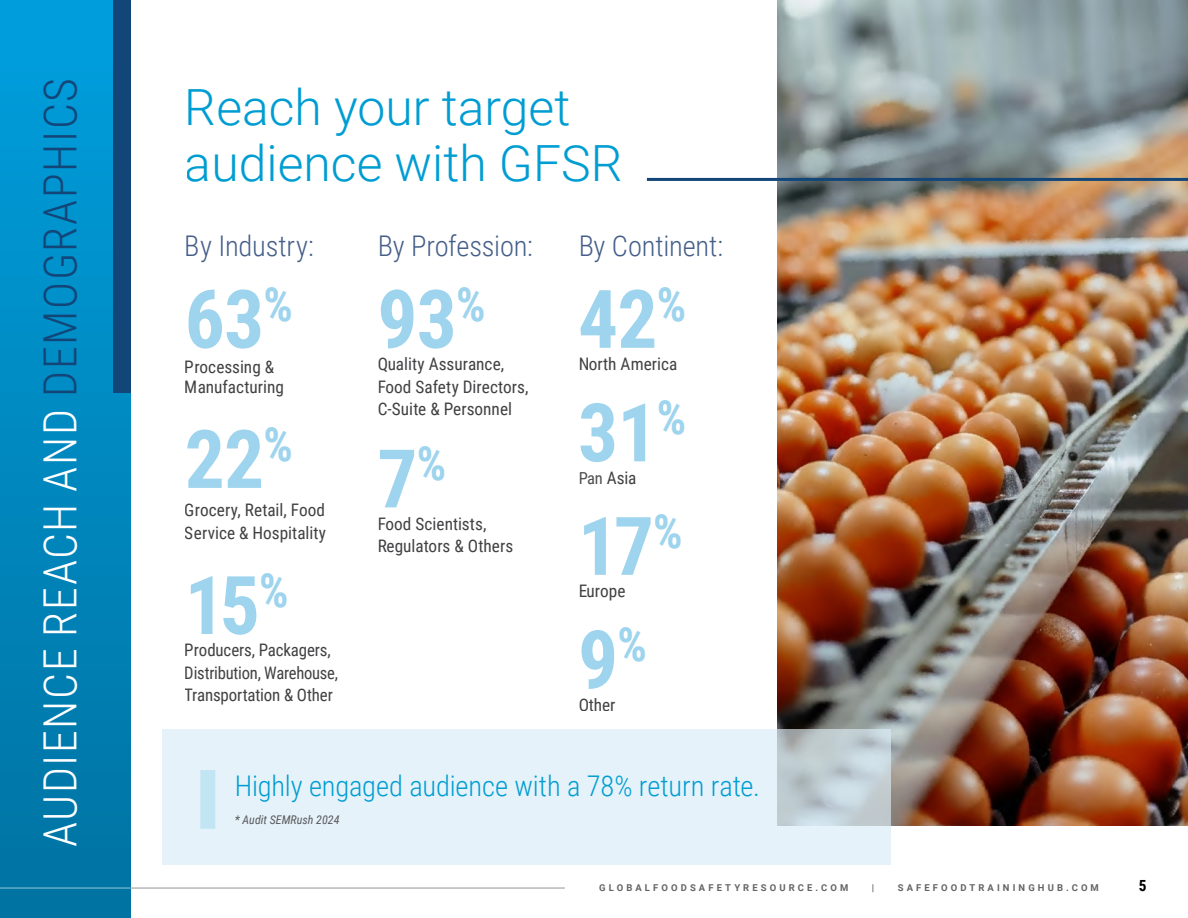
<style>
.page{position:relative;width:1188px;height:918px;background:#fff}
.page>*{position:absolute;margin:0;border:0;box-sizing:border-box;transform-origin:0 0}
.t1{font:700 81px "Roboto Condensed";letter-spacing:-.01em;color:#9ed4ed}
.t2{font:300 49.95px/55.7px "Roboto";color:#009dd2}
.t3{font:300 45.75px "Roboto Condensed";letter-spacing:.035em;color:#fff}
.t4{font:300 28.5px "Roboto Condensed";letter-spacing:-.005em;color:#009dd2}
.t5{font:300 28.5px "Roboto Condensed";letter-spacing:-.005em;color:#455e89}
.t6{font:17.25px/22.5px "Roboto Condensed";color:#414042}
.t7{font:700 15.3px "Roboto Condensed";color:#000}
.t8{font:italic 12px "Roboto Condensed";color:#58595b}
.t9{font:700 9.45px "Roboto";letter-spacing:.33em;color:#636466}
.s1{color:#134678}
.s2{font-size:16.5px;color:#4d4d4f}
</style>
<div class="page">
<img style="left:778px;top:0;width:410px;height:826px">
<hr style="left:0;top:888px;width:565px;height:1px;background:#939598">
<div style="left:0;top:0;width:131px;height:918px;background:linear-gradient(to bottom,#009ede,#0072a1)"></div>
<div style="left:113px;top:0;width:18px;height:392px;background:#134678"></div>
<hr style="left:647px;top:178px;width:541px;height:3px;background:#134678">
<hr style="left:0;top:888px;width:131px;height:1px;background:#939598">
<div style="left:162px;top:729px;width:729px;height:136px;background:#e5f2f9"></div>
<div style="left:200px;top:770px;width:15px;height:59px;background:#c2e5f3"></div>
<h3 class="t3" style="left:28px;top:847px;width:771px;rotate:-90deg">AUDIENCE REACH AND <span class="s1">DEMOGRAPHICS</span></h3>
<h2 class="t2" style="left:185px;top:78px;width:439px">Reach your target audience with GFSR</h2>
<h3 class="t5" style="left:377px;top:226px;width:157px">By Profession:</h3>
<h1 class="t1" style="left:377px;top:262px;width:110px">93<sup>%</sup></h1>
<p class="t6" style="left:377px;top:352px;width:153px">Quality Assurance,<br>Food Safety Directors,<br>C-Suite &amp; Personnel</p>
<h1 class="t1" style="left:377px;top:422px;width:70px">7<sup>%</sup></h1>
<p class="t6" style="left:377px;top:512px;width:137px">Food Scientists,<br>Regulators &amp; Others</p>
<h3 class="t5" style="left:185px;top:226px;width:131px">By Industry:</h3>
<h1 class="t1" style="left:185px;top:262px;width:110px">63<sup>%</sup></h1>
<p class="t6" style="left:185px;top:357px;width:101px;line-height:19.5px">Processing &amp;<br>Manufacturing</p>
<h1 class="t1" style="left:185px;top:402px;width:110px">22<sup>%</sup></h1>
<p class="t6" style="left:185px;top:498px;width:143px">Grocery, Retail, Food<br>Service &amp; Hospitality</p>
<h1 class="t1" style="left:185px;top:548px;width:105px">15<sup>%</sup></h1>
<p class="t6" style="left:185px;top:638px;width:155px">Producers, Packagers,<br>Distribution, Warehouse,<br>Transportation &amp; Other</p>
<h3 class="t5" style="left:578px;top:226px;width:147px">By Continent:</h3>
<h1 class="t1" style="left:578px;top:262px;width:110px">42<sup>%</sup></h1>
<p class="t6" style="left:578px;top:352px;width:101px">North America</p>
<h1 class="t1" style="left:578px;top:376px;width:110px">31<sup>%</sup></h1>
<p class="t6" style="left:578px;top:466px;width:60px"><span class="s2">Pan</span> Asia</p>
<h1 class="t1" style="left:578px;top:489px;width:106px">17<sup>%</sup></h1>
<p class="t6" style="left:578px;top:579px;width:49px">Europe</p>
<h1 class="t1" style="left:578px;top:603px;width:70px">9<sup>%</sup></h1>
<p class="t6" style="left:578px;top:693px;width:39px">Other</p>
<h3 class="t4" style="left:235px;top:766px;width:527px">Highly engaged audience with a 78% return rate.</h3>
<p class="t8" style="left:235px;top:811px;width:106px">* Audit SEMRush 2024</p>
<p class="t9" style="left:599px;top:881px;width:251px">GLOBALFOODSAFETYRESOURCE.COM</p>
<p class="t9" style="left:872px;top:881px;width:4px">|</p>
<p class="t9" style="left:898px;top:881px;width:203px">SAFEFOODTRAININGHUB.COM</p>
<p class="t7" style="left:1139px;top:874px;width:9px">5</p>
</div>
